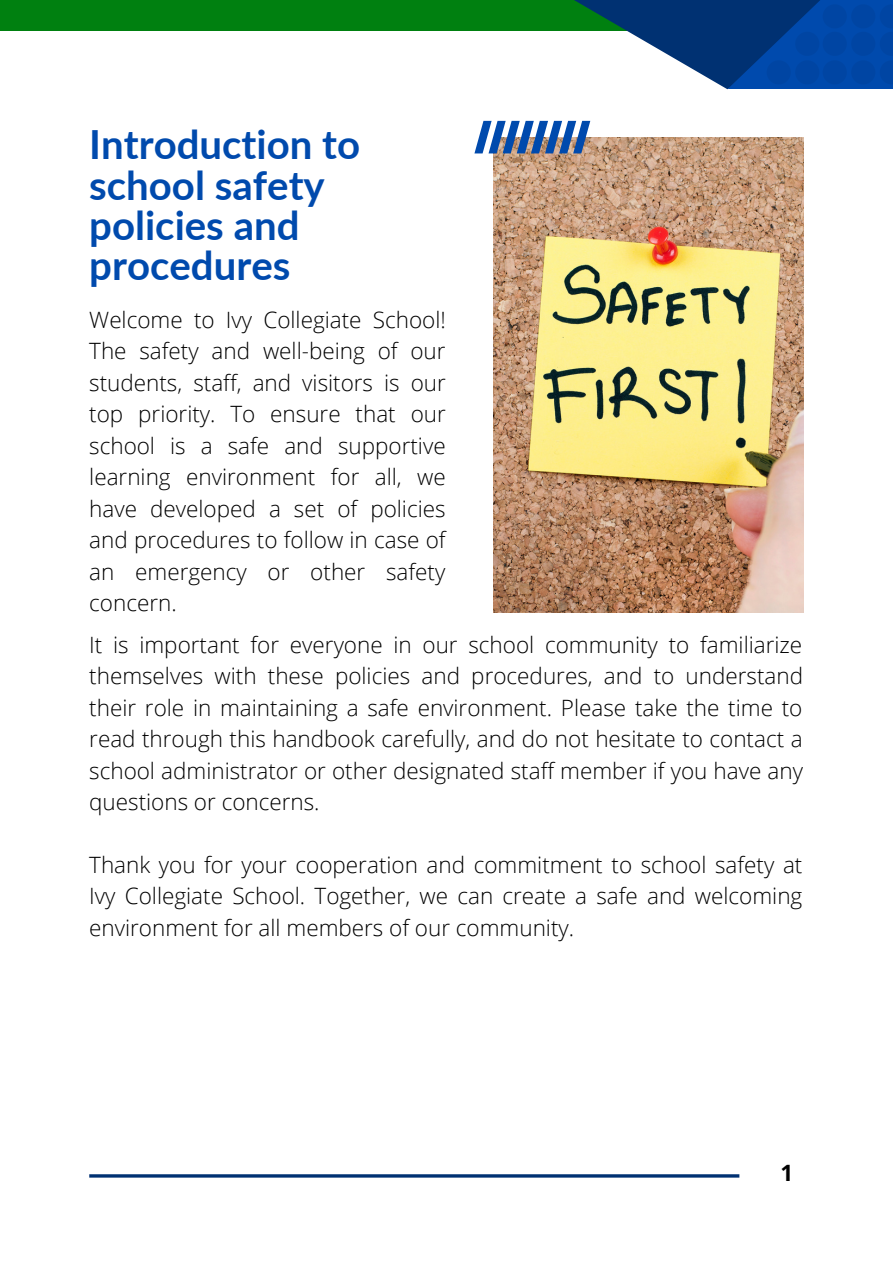
<style>
.page{position:relative;width:893px;height:1264px;background:#fff}
.page>*{position:absolute;margin:0;border:0;box-sizing:border-box;transform-origin:0 0}
.t1{font:700 40.2px/40.5px "Lato";color:#004aad}
.t2{font:300 22.5px/31.5px "Open Sans";color:#000;text-align:justify}
.t3{font:700 22.5px "Open Sans";color:#000}
</style>
<div class="page">
<hr style="left:89px;top:1174px;width:650px;height:3px;background:#003172">
<div style="left:0;top:0;width:699px;height:31px;background:#008010"></div>
<svg style="left:574px;top:0;width:153px;height:89px"></svg>
<svg style="left:727px;top:0;width:165px;height:89px;background:#003986"></svg>
<svg style="left:766px;top:4px;width:126px;height:80px;background:#0044a0"></svg>
<img style="left:494px;top:137px;width:309px;height:476px">
<svg style="left:474px;top:121px;width:116px;height:32px"></svg>
<h1 class="t1" style="left:89px;top:123px;width:272px">Introduction to school safety policies and procedures</h1>
<p class="t2" style="left:89px;top:303px;width:358px">Welcome to Ivy Collegiate School!<br>The safety and well-being of our students, staff, and visitors is our top priority. To ensure that our school is a safe and supportive learning environment for all, we have developed a set of policies and procedures to follow in case of an emergency or other safety concern.</p>
<p class="t2" style="left:89px;top:628px;width:715px">It is important for everyone in our school community to familiarize themselves with these policies and procedures, and to understand their role in maintaining a safe environment. Please take the time to read through this handbook carefully, and do not hesitate to contact a school administrator or other designated staff member if you have any questions or concerns.</p>
<p class="t2" style="left:89px;top:848px;width:714px">Thank you for your cooperation and commitment to school safety at Ivy Collegiate School. Together, we can create a safe and welcoming environment for all members of our community.</p>
<p class="t3" style="left:780px;top:1156px;width:14px">1</p>
</div>
